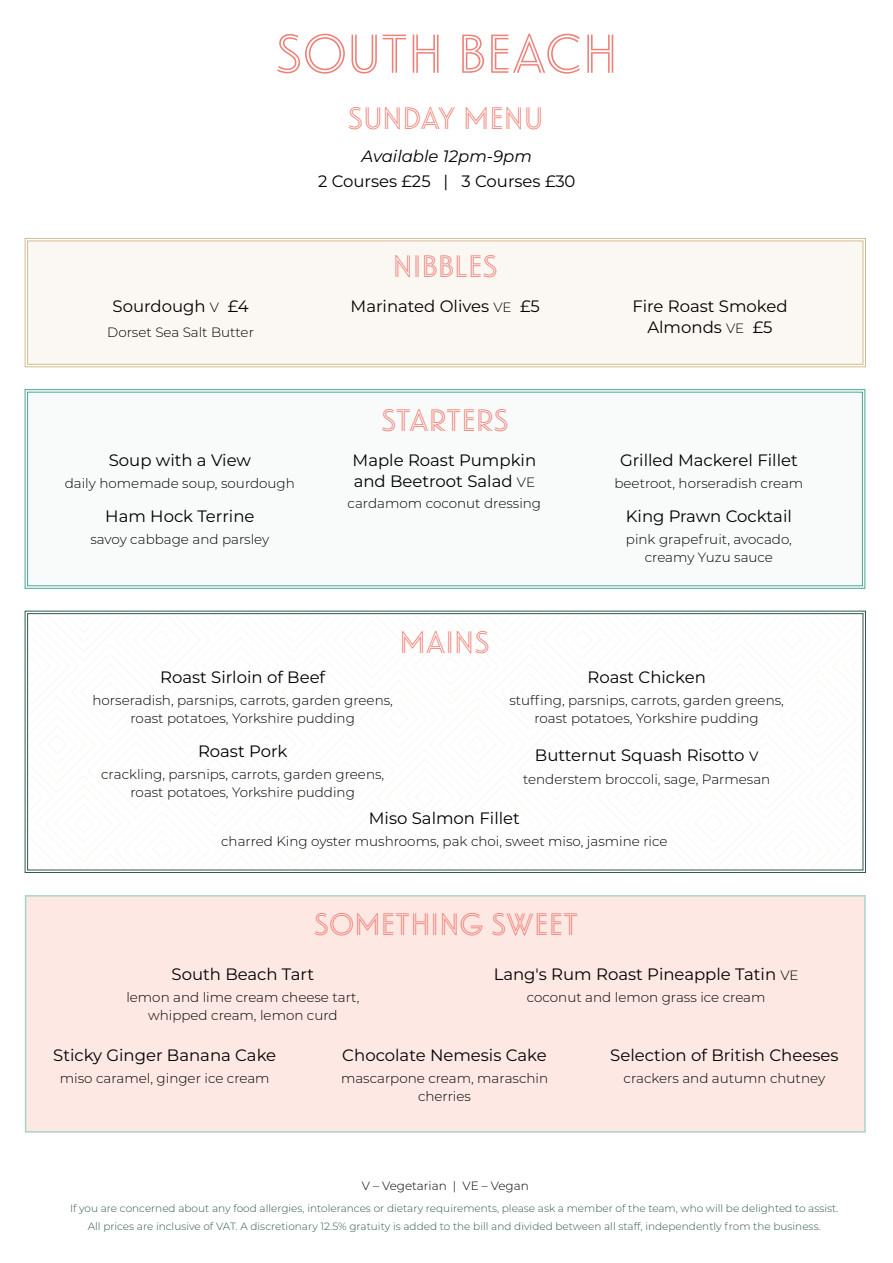
<style>
.page{position:relative;width:893px;height:1263px;background:#fff}
.page>*{position:absolute;margin:0;border:0;box-sizing:border-box;transform-origin:0 0}
.t1{font:30px "Landmark Inline";color:#ef8078}
.t2{font:16.5px/21px "Montserrat";color:#000}
.t3{font:italic 16.5px "Montserrat";color:#000}
.t4{font:300 13.5px/18px "Montserrat";color:#000;text-align:center}
.t5{font:300 12px "Montserrat";color:#000}
.t6{font:300 10.5px/17.7px "Montserrat";color:#2f5950;text-align:center}
.s1{font-weight:300;font-size:13.5px}
.s2{font-size:13.5px}
</style>
<div class="page">
<svg style="left:277px;top:34px;width:336px;height:40px"></svg>
<svg style="left:25px;top:389px;width:840px;height:200px;background:#afd8cf"></svg>
<svg style="left:27px;top:392px;width:836px;height:194px"></svg>
<svg style="left:25px;top:611px;width:841px;height:262px"></svg>
<svg style="left:27px;top:613px;width:836px;height:257px"></svg>
<div style="left:25px;top:895px;width:841px;height:238px;background:#fde8e4;border:2px solid #a7d5c2"></div>
<svg style="left:25px;top:238px;width:841px;height:129px"></svg>
<div style="left:27px;top:240px;width:836px;height:125px;background:#fbf8f4"></div>
<h1 class="t1" style="left:348px;top:98px;width:197px">SUNDAY MENU</h1>
<p class="t3" style="left:362px;top:145px;width:172px">Available 12pm-9pm</p>
<p class="t2" style="left:318px;top:171px;width:259px">2 Courses £25 | 3 Courses £30</p>
<p class="t2" style="left:113px;top:295px;width:138px">Sourdough <span class="s1">V</span> £4</p>
<p class="t4" style="left:107px;top:323px;width:148px">Dorset Sea Salt Butter</p>
<p class="t2" style="left:109px;top:449px;width:144px">Soup with a View</p>
<p class="t4" style="left:65px;top:474px;width:232px">daily homemade soup, sourdough</p>
<p class="t2" style="left:105px;top:505px;width:151px">Ham Hock Terrine</p>
<p class="t4" style="left:90px;top:530px;width:180px">savoy cabbage and parsley</p>
<h1 class="t1" style="left:393px;top:246px;width:107px">NIBBLES</h1>
<p class="t2" style="left:351px;top:295px;width:191px">Marinated Olives <span class="s1">VE</span> £5</p>
<p class="t2" style="left:632px;top:295px;width:157px;text-align:center">Fire Roast Smoked<br>Almonds <span class="s1">VE</span> £5</p>
<h1 class="t1" style="left:381px;top:400px;width:129px">STARTERS</h1>
<p class="t2" style="left:353px;top:449px;width:185px">Maple Roast Pumpkin and Beetroot Salad <span class="s1">VE</span></p>
<p class="t4" style="left:348px;top:494px;width:195px">cardamom coconut dressing</p>
<h1 class="t1" style="left:400px;top:622px;width:92px">MAINS</h1>
<p class="t2" style="left:620px;top:449px;width:179px">Grilled Mackerel Fillet</p>
<p class="t4" style="left:614px;top:474px;width:190px">beetroot, horseradish cream</p>
<p class="t2" style="left:626px;top:505px;width:168px">King Prawn Cocktail</p>
<p class="t4" style="left:626px;top:530px;width:167px">pink grapefruit, avocado, creamy Yuzu sauce</p>
<p class="t2" style="left:160px;top:666px;width:167px">Roast Sirloin of Beef</p>
<p class="t4" style="left:93px;top:691px;width:302px">horseradish, parsnips, carrots, garden greens, roast potatoes, Yorkshire pudding</p>
<p class="t2" style="left:198px;top:740px;width:91px">Roast Pork</p>
<p class="t4" style="left:101px;top:765px;width:285px">crackling, parsnips, carrots, garden greens, roast potatoes, Yorkshire pudding</p>
<p class="t2" style="left:587px;top:666px;width:120px">Roast Chicken</p>
<p class="t4" style="left:509px;top:691px;width:276px">stuffing, parsnips, carrots, garden greens, roast potatoes, Yorkshire pudding</p>
<p class="t2" style="left:535px;top:744px;width:225px">Butternut Squash Risotto <span class="s2">V</span></p>
<p class="t4" style="left:523px;top:769px;width:249px">tenderstem broccoli, sage, Parmesan</p>
<p class="t2" style="left:369px;top:807px;width:152px">Miso Salmon Fillet</p>
<p class="t4" style="left:221px;top:831px;width:448px">charred King oyster mushrooms, pak choi, sweet miso, jasmine rice</p>
<h1 class="t1" style="left:314px;top:904px;width:266px">SOMETHING SWEET</h1>
<p class="t2" style="left:172px;top:963px;width:144px">South Beach Tart</p>
<p class="t4" style="left:126px;top:988px;width:235px">lemon and lime cream cheese tart, whipped cream, lemon curd</p>
<p class="t2" style="left:494px;top:963px;width:306px">Lang's Rum Roast Pineapple Tatin <span class="s1">VE</span></p>
<p class="t4" style="left:527px;top:988px;width:240px">coconut and lemon grass ice cream</p>
<p class="t2" style="left:53px;top:1044px;width:225px">Sticky Ginger Banana Cake</p>
<p class="t4" style="left:60px;top:1069px;width:211px">miso caramel, ginger ice cream</p>
<p class="t2" style="left:342px;top:1044px;width:206px">Chocolate Nemesis Cake</p>
<p class="t4" style="left:341px;top:1069px;width:209px">mascarpone cream, maraschin cherries</p>
<p class="t5" style="left:362px;top:1177px;width:169px">V – Vegetarian | VE – Vegan</p>
<p class="t2" style="left:610px;top:1044px;width:230px">Selection of British Cheeses</p>
<p class="t4" style="left:623px;top:1069px;width:203px">crackers and autumn chutney</p>
<p class="t6" style="left:70px;top:1199px;width:770px">If you are concerned about any food allergies, intolerances or dietary requirements, please ask a member of the team, who will be delighted to assist.<br>All prices are inclusive of VAT. A discretionary 12.5% gratuity is added to the bill and divided between all staff, independently from the business.</p>
</div>
